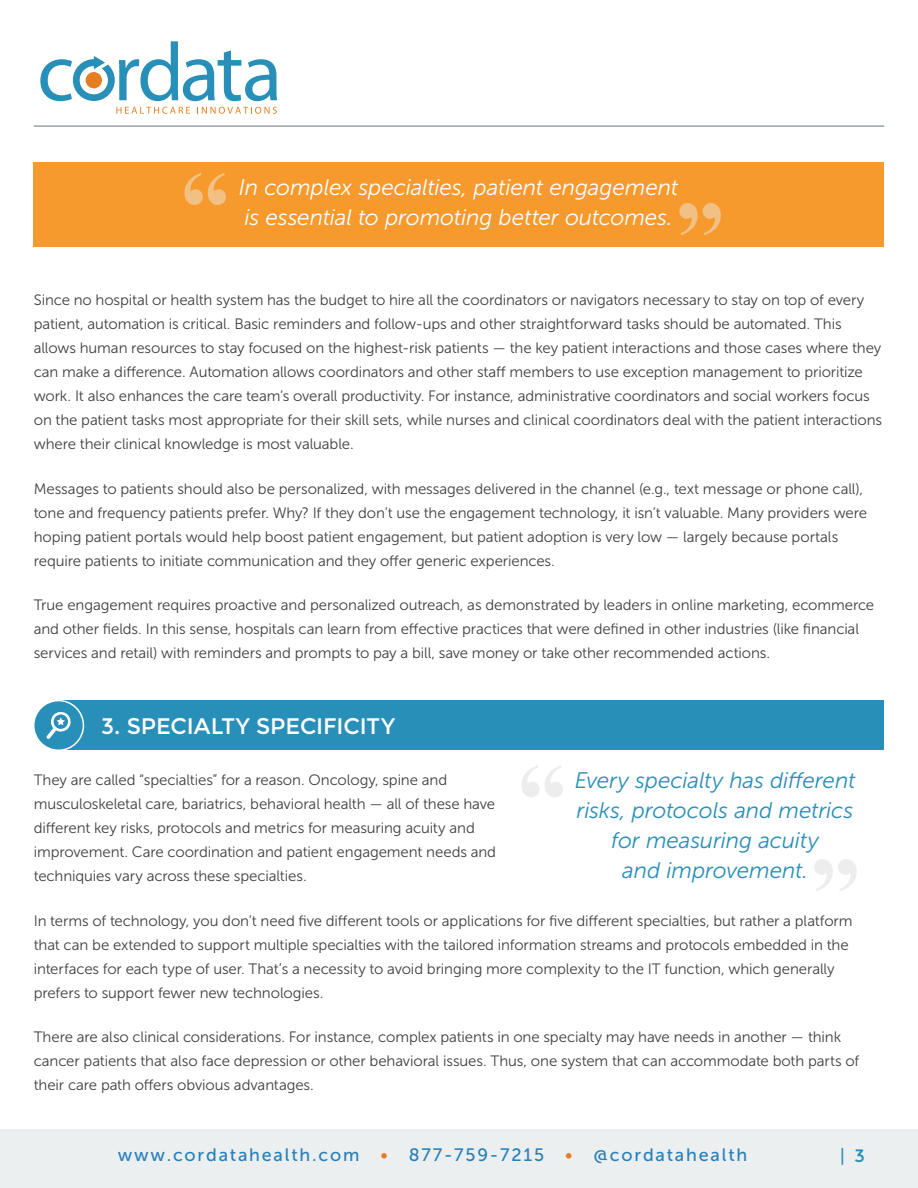
<style>
.page{position:relative;width:918px;height:1188px;background:#fff}
.page>*{position:absolute;margin:0;border:0;box-sizing:border-box;transform-origin:0 0}
.t1{font:italic 22.5px/30px "Museo Sans 300";letter-spacing:-.005em;color:#288fb8;text-align:center}
.t2{font:italic 22.5px/30px "Museo Sans 300";letter-spacing:-.005em;color:#fff}
.t3{font:22.5px "Montserrat";letter-spacing:-.005em;color:#fff}
.t4{font:18px "Montserrat";color:#288fb8}
.t5{font:17.85px "Museo Sans 500";letter-spacing:.1em;color:#2880b9}
.t6{font:15px/24px "Museo Sans 300";letter-spacing:-.005em;color:#414042}
.s1{color:#e57e25}
</style>
<div class="page">
<div style="left:0;top:1129px;width:918px;height:59px;background:#ebeff0"></div>
<svg style="left:116px;top:107px;width:74px;height:7px"></svg>
<svg style="left:197px;top:107px;width:80px;height:7px"></svg>
<svg style="left:40px;top:41px;width:237px;height:60px"></svg>
<hr style="left:34px;top:125px;width:850px;height:2px;background:#94a4a5">
<div style="left:57px;top:700px;width:827px;height:50px;background:#288fb8"></div>
<div style="left:34px;top:162px;width:850px;height:84px;background:#f69a2e"></div>
<div style="left:34px;top:701px;width:49px;height:49px;background:#288fb8;border-radius:50%"></div>
<div style="left:33px;top:700px;width:51px;height:51px;border:2px solid #fff;border-radius:50%"></div>
<svg style="left:46px;top:711px;width:25px;height:28px"></svg>
<svg style="left:185px;top:173px;width:41px;height:32px"></svg>
<svg style="left:679px;top:203px;width:42px;height:32px"></svg>
<svg style="left:521px;top:765px;width:42px;height:32px"></svg>
<svg style="left:814px;top:859px;width:43px;height:32px"></svg>
<h1 class="t2" style="left:239px;top:173px;width:441px">In complex specialties, patient engagement is essential to promoting better outcomes.</h1>
<p class="t6" style="left:34px;top:288px;width:850px">Since no hospital or health system has the budget to hire all the coordinators or navigators necessary to stay on top of every patient, automation is critical. Basic reminders and follow-ups and other straightforward tasks should be automated. This allows human resources to stay focused on the highest-risk patients — the key patient interactions and those cases where they can make a difference. Automation allows coordinators and other staff members to use exception management to prioritize work. It also enhances the care team’s overall productivity. For instance, administrative coordinators and social workers focus on the patient tasks most appropriate for their skill sets, while nurses and clinical coordinators deal with the patient interactions where their clinical knowledge is most valuable.</p>
<p class="t6" style="left:34px;top:476px;width:835px">Messages to patients should also be personalized, with messages delivered in the channel (e.g., text message or phone call), tone and frequency patients prefer. Why? If they don’t use the engagement technology, it isn’t valuable. Many providers were hoping patient portals would help boost patient engagement, but patient adoption is very low — largely because portals require patients to initiate communication and they offer generic experiences.</p>
<p class="t6" style="left:34px;top:593px;width:842px">True engagement requires proactive and personalized outreach, as demonstrated by leaders in online marketing, ecommerce and other fields. In this sense, hospitals can learn from effective practices that were defined in other industries (like financial services and retail) with reminders and prompts to pay a bill, save money or take other recommended actions.</p>
<h1 class="t3" style="left:101px;top:713px;width:295px">3. SPECIALTY SPECIFICITY</h1>
<h1 class="t1" style="left:575px;top:765px;width:282px">Every specialty has different risks, protocols and metrics for measuring acuity<br>and improvement.</h1>
<p class="t6" style="left:34px;top:768px;width:464px">They are called “specialties” for a reason. Oncology, spine and musculoskeletal care, bariatrics, behavioral health — all of these have different key risks, protocols and metrics for measuring acuity and improvement. Care coordination and patient engagement needs and techniquies vary across these specialties.</p>
<p class="t6" style="left:34px;top:908px;width:820px">In terms of technology, you don’t need five different tools or applications for five different specialties, but rather a platform that can be extended to support multiple specialties with the tailored information streams and protocols embedded in the interfaces for each type of user. That’s a necessity to avoid bringing more complexity to the IT function, which generally prefers to support fewer new technologies.</p>
<p class="t6" style="left:34px;top:1025px;width:827px">There are also clinical considerations. For instance, complex patients in one specialty may have needs in another — think cancer patients that also face depression or other behavioral issues. Thus, one system that can accommodate both parts of their care path offers obvious advantages.</p>
<p class="t5" style="left:118px;top:1145px;width:631px">www.cordatahealth.com <span class="s1">•</span> 877-759-7215 <span class="s1">•</span> @cordatahealth</p>
<p class="t4" style="left:840px;top:1145px;width:26px">| 3</p>
</div>
